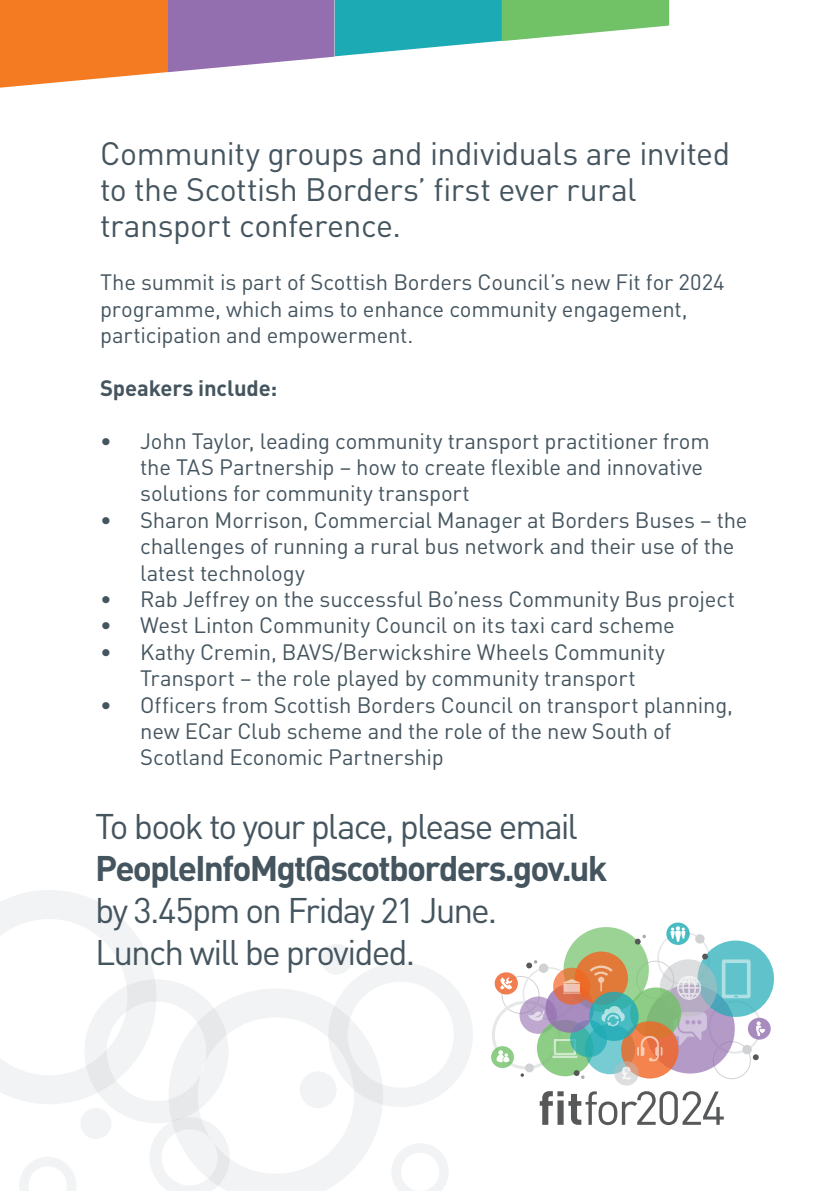
<style>
.page{position:relative;width:840px;height:1191px;background:#fff}
.page>*{position:absolute;margin:0;border:0;box-sizing:border-box;transform-origin:0 0}
.t1{font:35.2px/42px "DIN";letter-spacing:-.055em;color:#45555f}
.t2{font:700 35.2px "DIN";letter-spacing:-.055em;color:#45555f}
.t3{font:32px/36px "DIN";letter-spacing:-.015em;color:#45555f}
.t4{font:22px/26.4px "DIN";letter-spacing:-.01em;color:#45555f}
.t5{font:700 22px "DIN";letter-spacing:-.005em;color:#45555f}
</style>
<div class="page">
<svg style="left:168px;top:988px;width:215px;height:203px"></svg>
<div style="left:84px;top:979px;width:144px;height:144px;border:22px solid #45555f;border-radius:50%"></div>
<div style="left:328px;top:962px;width:144px;height:145px;border:19px solid #45555f;border-radius:50%"></div>
<svg style="left:0;top:890px;width:156px;height:214px"></svg>
<svg style="left:149px;top:1117px;width:81px;height:74px"></svg>
<svg style="left:392px;top:1143px;width:56px;height:48px"></svg>
<div style="left:299px;top:1071px;width:37px;height:37px;background:#f2f3f4;border-radius:50%"></div>
<svg style="left:19px;top:1157px;width:57px;height:34px"></svg>
<div style="left:80px;top:1108px;width:31px;height:31px;background:#f2f3f4;border-radius:50%"></div>
<div style="left:321px;top:943px;width:31px;height:31px;background:#f2f3f4;border-radius:50%"></div>
<svg style="left:519px;top:996px;width:37px;height:38px"></svg>
<div style="left:712px;top:1041px;width:38px;height:38px;border:1px solid #d1d2d4;border-radius:50%"></div>
<div style="left:657px;top:932px;width:52px;height:52px;border:2px solid #e6e7e9;border-radius:50%"></div>
<div style="left:645px;top:984px;width:89px;height:89px;background:#b39ac7;border-radius:50%"></div>
<svg style="left:697px;top:940px;width:76px;height:77px;background:#61c0c9"></svg>
<svg style="left:752px;top:1054px;width:6px;height:6px"></svg>
<div style="left:742px;top:1045px;width:9px;height:9px;background:#d1d2d4;border-radius:50%"></div>
<svg style="left:721px;top:959px;width:29px;height:39px"></svg>
<svg style="left:747px;top:1017px;width:23px;height:22px"></svg>
<svg style="left:755px;top:1021px;width:11px;height:15px"></svg>
<svg style="left:673px;top:1012px;width:33px;height:33px"></svg>
<svg style="left:539px;top:1091px;width:184px;height:34px"></svg>
<div style="left:501px;top:976px;width:38px;height:37px;border:1px solid #d1d2d4;border-radius:50%"></div>
<div style="left:522px;top:967px;width:53px;height:52px;border:2px solid #e6e7e9;border-radius:50%"></div>
<div style="left:491px;top:1000px;width:69px;height:69px;border:3px solid #e6e7e9;border-radius:50%"></div>
<svg style="left:519px;top:996px;width:37px;height:37px"></svg>
<svg style="left:536px;top:1020px;width:57px;height:56px"></svg>
<svg style="left:552px;top:1039px;width:25px;height:19px"></svg>
<div style="left:636px;top:961px;width:37px;height:37px;border:1px solid #d1d2d4;border-radius:50%"></div>
<div style="left:563px;top:927px;width:85px;height:85px;background:#9bd394;border-radius:50%"></div>
<svg style="left:584px;top:1024px;width:50px;height:50px"></svg>
<svg style="left:569px;top:1020px;width:37px;height:37px"></svg>
<svg style="left:659px;top:959px;width:57px;height:57px;background:#b9c6ce"></svg>
<svg style="left:545px;top:984px;width:48px;height:48px"></svg>
<svg style="left:629px;top:987px;width:51px;height:51px"></svg>
<svg style="left:574px;top:951px;width:53px;height:54px"></svg>
<svg style="left:553px;top:967px;width:37px;height:37px"></svg>
<svg style="left:620px;top:1021px;width:58px;height:57px;background:#e37a46"></svg>
<svg style="left:589px;top:991px;width:49px;height:50px"></svg>
<svg style="left:593px;top:970px;width:15px;height:6px"></svg>
<svg style="left:589px;top:965px;width:23px;height:6px"></svg>
<svg style="left:597px;top:976px;width:7px;height:6px"></svg>
<svg style="left:526px;top:960px;width:11px;height:8px"></svg>
<div style="left:538px;top:963px;width:10px;height:10px;background:#d1d2d4;border-radius:50%"></div>
<div style="left:524px;top:1063px;width:9px;height:9px;background:#d1d2d4;border-radius:50%"></div>
<svg style="left:573px;top:1070px;width:11px;height:9px"></svg>
<svg style="left:491px;top:1046px;width:22px;height:22px"></svg>
<svg style="left:496px;top:1050px;width:13px;height:12px"></svg>
<svg style="left:666px;top:922px;width:23px;height:23px"></svg>
<svg style="left:670px;top:926px;width:15px;height:15px"></svg>
<div style="left:694px;top:934px;width:10px;height:9px;background:#d1d2d4;border-radius:50%"></div>
<svg style="left:494px;top:972px;width:23px;height:22px"></svg>
<svg style="left:500px;top:977px;width:12px;height:12px"></svg>
<svg style="left:636px;top:1036px;width:26px;height:25px"></svg>
<svg style="left:634px;top:934px;width:11px;height:10px"></svg>
<svg style="left:677px;top:976px;width:23px;height:23px"></svg>
<svg style="left:562px;top:992px;width:18px;height:1px"></svg>
<svg style="left:563px;top:979px;width:17px;height:4px"></svg>
<svg style="left:563px;top:983px;width:16px;height:9px"></svg>
<svg style="left:614px;top:1061px;width:24px;height:24px"></svg>
<svg style="left:621px;top:1066px;width:9px;height:13px"></svg>
<svg style="left:702px;top:953px;width:5px;height:6px"></svg>
<svg style="left:601px;top:1006px;width:23px;height:20px"></svg>
<svg style="left:528px;top:1010px;width:16px;height:10px"></svg>
<svg style="left:0;top:0;width:668px;height:88px"></svg>
<h2 class="t3" style="left:100px;top:135px;width:631px">Community groups and individuals are invited to the Scottish Borders’ first ever rural transport conference.</h2>
<p class="t4" style="left:100px;top:268px;width:625px">The summit is part of Scottish Borders Council’s new Fit for 2024 programme, which aims to enhance community engagement, participation and empowerment.</p>
<p class="t5" style="left:100px;top:373px;width:179px">Speakers include:</p>
<p class="t4" style="left:140px;top:427px;width:570px;text-indent:-40px">• John Taylor, leading community transport practitioner from the TAS Partnership – how to create flexible and innovative solutions for community transport</p>
<p class="t4" style="left:140px;top:506px;width:608px;text-indent:-40px">• Sharon Morrison, Commercial Manager at Borders Buses – the challenges of running a rural bus network and their use of the latest technology</p>
<p class="t4" style="left:100px;top:585px;width:636px">• Rab Jeffrey on the successful Bo’ness Community Bus project</p>
<p class="t4" style="left:100px;top:612px;width:576px">• West Linton Community Council on its taxi card scheme</p>
<p class="t4" style="left:100px;top:638px;width:566px;text-align:center">• Kathy Cremin, BAVS/Berwickshire Wheels Community<br>Transport – the role played by community transport</p>
<p class="t4" style="left:140px;top:691px;width:594px;text-indent:-40px">• Officers from Scottish Borders Council on transport planning, new ECar Club scheme and the role of the new South of<br>Scotland Economic Partnership</p>
<h1 class="t1" style="left:95px;top:805px;width:484px">To book to your place, please email</h1>
<h1 class="t2" style="left:95px;top:845px;width:513px">PeopleInfoMgt@scotborders.gov.uk</h1>
<h1 class="t1" style="left:95px;top:889px;width:403px">by 3.45pm on Friday 21 June.<br>Lunch will be provided.</h1>
</div>
